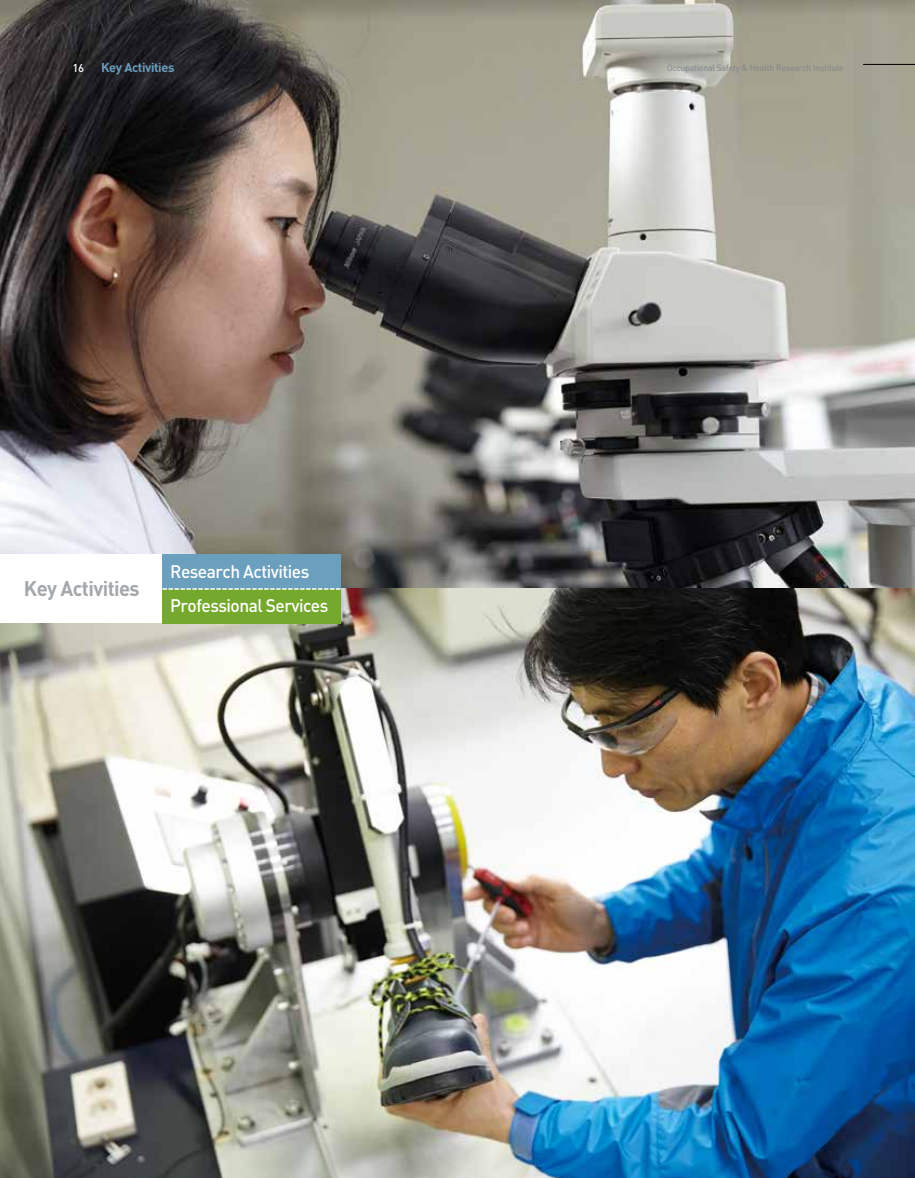
<style>
.page{position:relative;width:915px;height:1178px;background:#fff}
.page>*{position:absolute;margin:0;border:0;box-sizing:border-box;transform-origin:0 0}
.t1{font:700 21px "FFDIN";letter-spacing:-.03em;color:#a4a8ab;scale:.96 1}
.t2{font:500 18px/34px "FFDIN";letter-spacing:-.03em;color:#fff;scale:.96 1}
.t3{font:700 12.75px "FFDIN";letter-spacing:-.03em;color:#6a9fbe}
.t4{font:500 11.25px "FFDIN";color:#fff}
.t5{font:9px "FFDIN";letter-spacing:-.01em;color:#7d8488;scale:.94 1}
</style>
<div class="page">
<img style="left:0;top:0;width:914px;height:1178px">
<hr style="left:862px;top:64px;width:52px;height:1px;background:#000">
<div style="left:0;top:555px;width:172px;height:68px;background:#fff"></div>
<div style="left:162px;top:555px;width:178px;height:34px;background:#6a9fbe"></div>
<div style="left:162px;top:589px;width:178px;height:34px;background:#74a92d"></div>
<svg style="left:162px;top:588px;width:178px;height:2px"></svg>
<p class="t4" style="left:72px;top:60px;width:13px">16</p>
<h3 class="t3" style="left:101px;top:59px;width:75px">Key Activities</h3>
<h1 class="t1" style="left:24px;top:575px;width:122px">Key Activities</h1>
<h2 class="t2" style="left:170px;top:554px;width:166px">Research Activities<br>Professional Services</h2>
<p class="t5" style="left:666px;top:62px;width:189px">Occupational Safety &amp; Health Research Institute</p>
</div>
